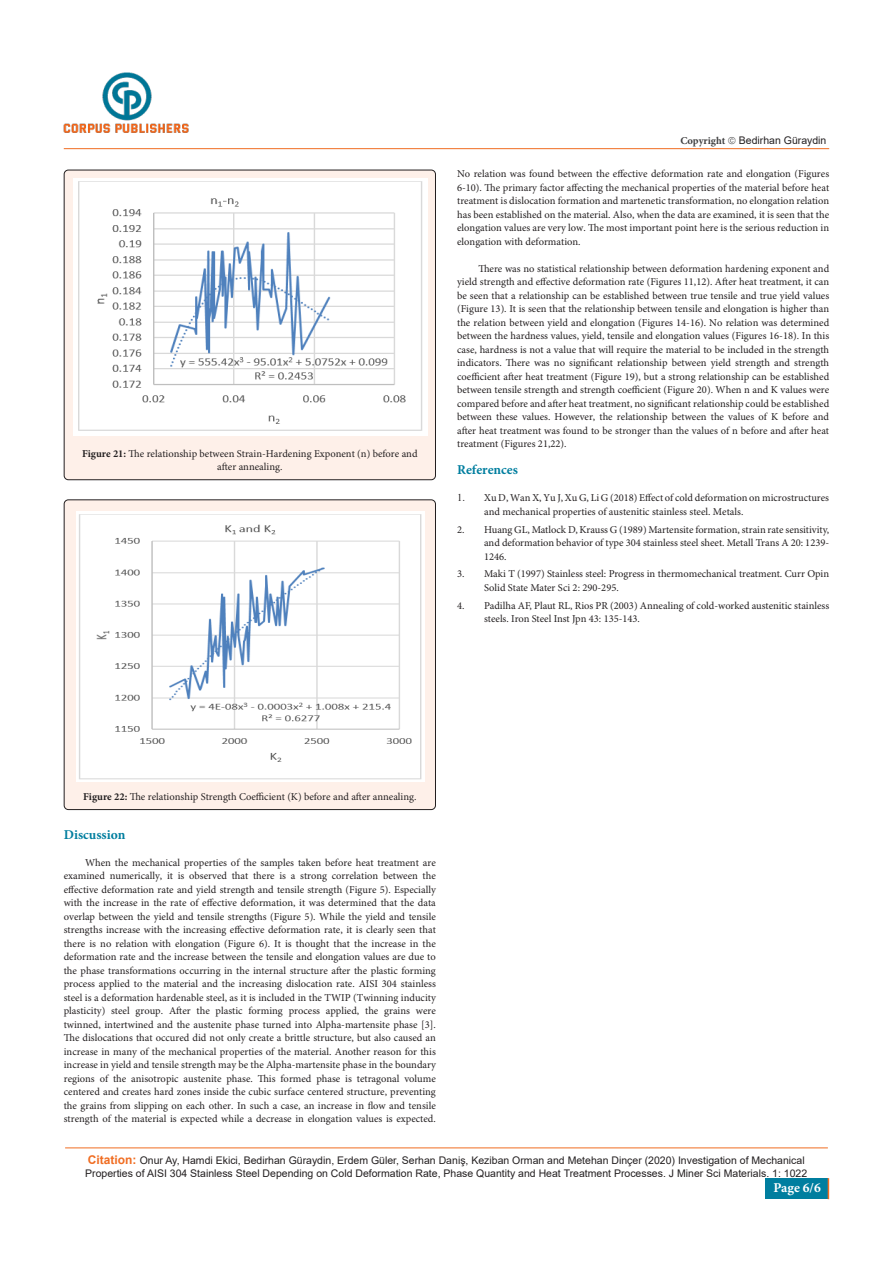
<style>
.page{position:relative;width:893px;height:1263px;background:#fff}
.page>*{position:absolute;margin:0;border:0;box-sizing:border-box;transform-origin:0 0}
.List_Paragraph{font:700 13.5px "Minion Pro";color:#007e9f}
.t1{font:700 13.5px "Minion Pro";color:#fff}
.t2{font:10.5px/13.5px "Minion Pro";color:#231f20;text-align:justify}
.t3{font:10.5px/12.6px "Arial";color:#231f20}
.t4{font:700 10.5px "Minion Pro";color:#3e3e3f}
.s1{font-weight:700}
.s2{font-family:"Times New Roman"}
.s3{font-weight:700;font-size:12px;color:#f06d22}
</style>
<div class="page">
<hr style="left:64px;top:148px;width:765px;height:1px;background:#f06d22">
<div style="left:765px;top:1178px;width:63px;height:21px;background:#007e9f"></div>
<svg style="left:828px;top:1178px;width:1px;height:21px"></svg>
<img style="left:64px;top:73px;width:125px;height:60px">
<hr style="left:65px;top:1147px;width:763px;height:1px;background:#f06d22">
<div style="left:64px;top:170px;width:371px;height:310px;background:#fef0e9;border-radius:4px"></div>
<div style="left:64px;top:170px;width:372px;height:310px;border:1px solid #231f20;border-radius:4px"></div>
<div style="left:64px;top:500px;width:371px;height:309px;background:#fef0e9;border-radius:4px"></div>
<div style="left:64px;top:499px;width:372px;height:311px;border:1px solid #231f20;border-radius:4px"></div>
<img style="left:73px;top:179px;width:354px;height:257px">
<img style="left:76px;top:512px;width:349px;height:269px">
<p class="t2" style="left:82px;top:447px;width:337px;text-align:center"><span class="s1">Figure 21:</span> The relationship between Strain-Hardening Exponent (n) before and after annealing.</p>
<p class="t4" style="left:680px;top:133px;width:47px">Copyright</p>
<p class="t3" style="left:739px;top:134px;width:89px">Bedirhan Güraydin</p>
<p class="t2" style="left:457px;top:168px;width:374px">No relation was found between the effective deformation rate and elongation (Figures 6-10). The primary factor affecting the mechanical properties of the material before heat treatment is dislocation formation and martenetic transformation, no elongation relation has been established on the material. Also, when the data are examined, it is seen that the elongation values are very low. The most important point here is the serious reduction in elongation with deformation.</p>
<p class="t2" style="left:457px;top:262px;width:374px;text-indent:21px">There was no statistical relationship between deformation hardening exponent and yield strength and effective deformation rate (Figures 11,12). After heat treatment, it can be seen that a relationship can be established between true tensile and true yield values (Figure 13). It is seen that the relationship between tensile and elongation is higher than the relation between yield and elongation (Figures 14-16). No relation was determined between the hardness values, yield, tensile and elongation values (Figures 16-18). In this case, hardness is not a value that will require the material to be included in the strength indicators. There was no significant relationship between yield strength and strength coefficient after heat treatment (Figure 19), but a strong relationship can be established between tensile strength and strength coefficient (Figure 20). When n and K values were compared before and after heat treatment, no significant relationship could be established between these values. However, the relationship between the values of K before and after heat treatment was found to be stronger than the values of n before and after heat treatment (Figures 21,22).</p>
<p class="List_Paragraph" style="left:457px;top:460px;width:62px">References</p>
<p class="t2" style="left:484px;top:492px;width:347px;text-indent:-27px"><span class="s2">1.</span> Xu D, Wan X, Yu J, Xu G, Li G (2018) Effect of cold deformation on microstructures and mechanical properties of austenitic stainless steel. Metals.</p>
<p class="t2" style="left:484px;top:523px;width:347px;text-indent:-27px">2. Huang GL, Matlock D, Krauss G (1989) Martensite formation, strain rate sensitivity, and deformation behavior of type 304 stainless steel sheet. Metall Trans A 20: 1239- 1246.</p>
<p class="t2" style="left:484px;top:568px;width:347px;text-indent:-27px">3. Maki T (1997) Stainless steel: Progress in thermomechanical treatment. Curr Opin<br>Solid State Mater Sci 2: 290-295.</p>
<p class="t2" style="left:484px;top:599px;width:347px;text-indent:-27px">4. Padilha AF, Plaut RL, Rios PR (2003) Annealing of cold-worked austenitic stainless steels. Iron Steel Inst Jpn 43: 135-143.</p>
<p class="t2" style="left:83px;top:790px;width:335px"><span class="s1">Figure 22:</span> The relationship Strength Coefficient (K) before and after annealing.</p>
<p class="List_Paragraph" style="left:64px;top:825px;width:63px">Discussion</p>
<p class="t2" style="left:64px;top:856px;width:374px;text-indent:21px">When the mechanical properties of the samples taken before heat treatment are examined numerically, it is observed that there is a strong correlation between the effective deformation rate and yield strength and tensile strength (Figure 5). Especially with the increase in the rate of effective deformation, it was determined that the data overlap between the yield and tensile strengths (Figure 5). While the yield and tensile strengths increase with the increasing effective deformation rate, it is clearly seen that there is no relation with elongation (Figure 6). It is thought that the increase in the deformation rate and the increase between the tensile and elongation values are due to the phase transformations occurring in the internal structure after the plastic forming process applied to the material and the increasing dislocation rate. AISI 304 stainless steel is a deformation hardenable steel, as it is included in the TWIP (Twinning inducity plasticity) steel group. After the plastic forming process applied, the grains were twinned, intertwined and the austenite phase turned into Alpha-martensite phase [3].<br>The dislocations that occured did not only create a brittle structure, but also caused an increase in many of the mechanical properties of the material. Another reason for this increase in yield and tensile strength may be the Alpha-martensite phase in the boundary regions of the anisotropic austenite phase. This formed phase is tetragonal volume centered and creates hard zones inside the cubic surface centered structure, preventing the grains from slipping on each other. In such a case, an increase in flow and tensile strength of the material is expected while a decrease in elongation values is expected.</p>
<p class="t3" style="left:85px;top:1154px;width:723px"><span class="s3">Citation:</span> Onur Ay, Hamdi Ekici, Bedirhan Güraydin, Erdem Güler, Serhan Daniş, Keziban Orman and Metehan Dinçer (2020) Investigation of Mechanical<br>Properties of AISI 304 Stainless Steel Depending on Cold Deformation Rate, Phase Quantity and Heat Treatment Processes. J Miner Sci Materials. 1: 1022</p>
<p class="t1" style="left:773px;top:1178px;width:49px">Page 6/6</p>
</div>
